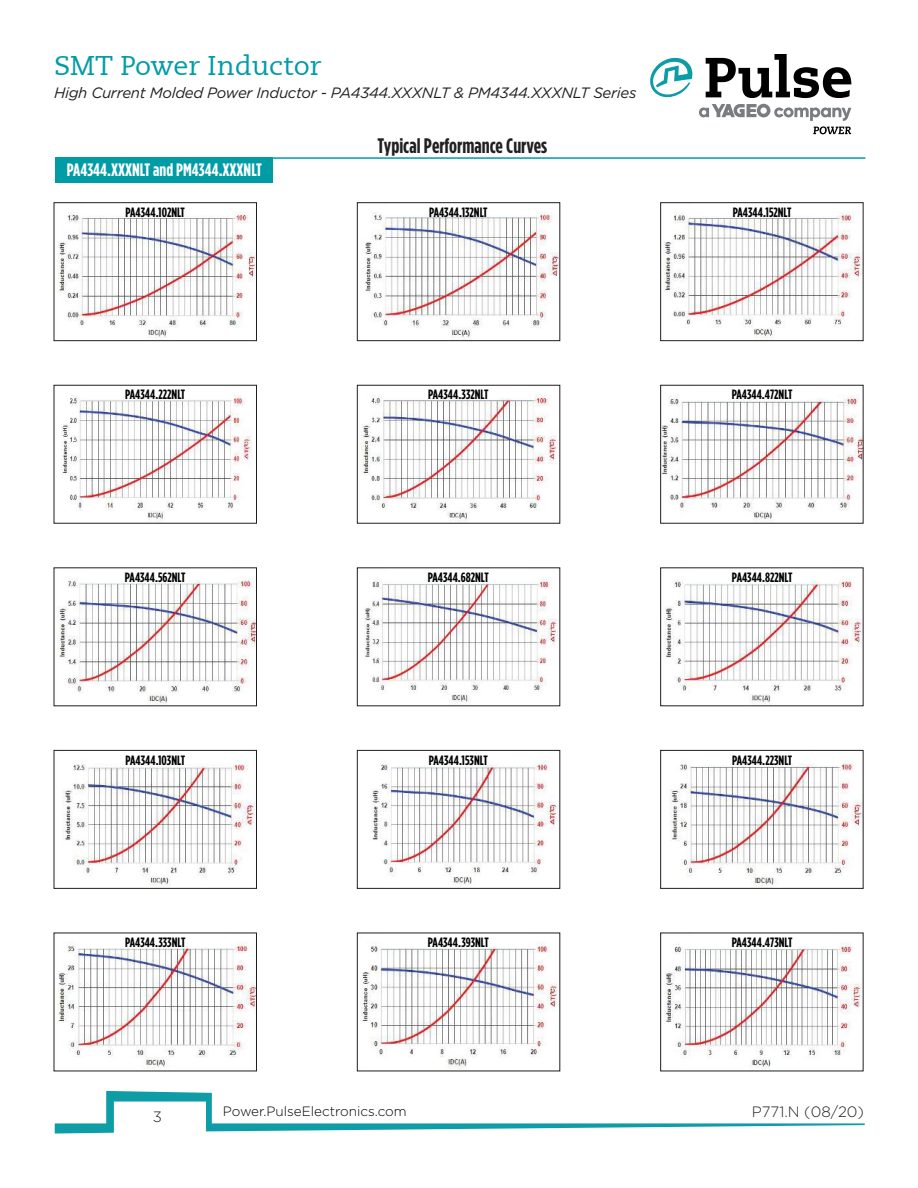
<style>
.page{position:relative;width:918px;height:1188px;background:#fff}
.page>*{position:absolute;margin:0;border:0;box-sizing:border-box;transform-origin:0 0}
.t1{font:27px "Caecilia LT";color:#009ca6}
.t2{font:700 21px "Gotham Condensed";color:#221f1f}
.t3{font:700 18px "Gotham Condensed";color:#fff}
.t4{font:italic 15px "Gotham";letter-spacing:-.02em;color:#221f1f}
.t5{font:300 15px "Gotham";color:#221f1f}
.t6{font:700 13.5px "Gotham Condensed";color:#010102}
.t7{font:300 13.5px "Gotham";color:#000}
</style>
<div class="page">
<svg style="left:706px;top:54px;width:145px;height:44px"></svg>
<svg style="left:650px;top:57px;width:43px;height:41px"></svg>
<svg style="left:699px;top:104px;width:152px;height:30px"></svg>
<svg style="left:55px;top:1091px;width:810px;height:43px"></svg>
<img style="left:57px;top:211px;width:198px;height:127px">
<div style="left:85px;top:203px;width:140px;height:12px;background:#fff"></div>
<div style="left:54px;top:202px;width:203px;height:139px;border:1px solid #221f1f"></div>
<img style="left:57px;top:577px;width:198px;height:127px">
<div style="left:85px;top:568px;width:140px;height:12px;background:#fff"></div>
<img style="left:61px;top:395px;width:191px;height:127px">
<div style="left:85px;top:385px;width:140px;height:12px;background:#fff"></div>
<div style="left:54px;top:385px;width:203px;height:139px;border:1px solid #221f1f"></div>
<img style="left:62px;top:761px;width:193px;height:125px">
<div style="left:85px;top:750px;width:140px;height:13px;background:#fff"></div>
<div style="left:54px;top:750px;width:203px;height:139px;border:1px solid #221f1f"></div>
<img style="left:58px;top:942px;width:197px;height:127px">
<div style="left:85px;top:933px;width:140px;height:12px;background:#fff"></div>
<img style="left:365px;top:212px;width:193px;height:127px">
<div style="left:388px;top:203px;width:140px;height:12px;background:#fff"></div>
<div style="left:357px;top:202px;width:203px;height:139px;border:1px solid #221f1f"></div>
<img style="left:364px;top:578px;width:194px;height:125px">
<div style="left:388px;top:568px;width:140px;height:12px;background:#fff"></div>
<img style="left:361px;top:395px;width:196px;height:126px">
<div style="left:388px;top:385px;width:140px;height:12px;background:#fff"></div>
<div style="left:357px;top:385px;width:203px;height:139px;border:1px solid #221f1f"></div>
<img style="left:371px;top:761px;width:187px;height:126px">
<div style="left:388px;top:750px;width:140px;height:13px;background:#fff"></div>
<div style="left:357px;top:750px;width:203px;height:139px;border:1px solid #221f1f"></div>
<img style="left:360px;top:942px;width:198px;height:127px">
<div style="left:388px;top:933px;width:140px;height:12px;background:#fff"></div>
<img style="left:663px;top:211px;width:199px;height:128px">
<div style="left:692px;top:203px;width:140px;height:12px;background:#fff"></div>
<div style="left:660px;top:202px;width:204px;height:139px;border:1px solid #221f1f"></div>
<img style="left:664px;top:577px;width:198px;height:127px">
<div style="left:692px;top:568px;width:140px;height:12px;background:#fff"></div>
<img style="left:662px;top:395px;width:200px;height:127px">
<div style="left:692px;top:385px;width:140px;height:12px;background:#fff"></div>
<div style="left:660px;top:385px;width:204px;height:139px;border:1px solid #221f1f"></div>
<img style="left:670px;top:760px;width:192px;height:127px">
<div style="left:692px;top:750px;width:140px;height:13px;background:#fff"></div>
<div style="left:660px;top:750px;width:204px;height:139px;border:1px solid #221f1f"></div>
<img style="left:664px;top:942px;width:198px;height:127px">
<div style="left:692px;top:933px;width:140px;height:12px;background:#fff"></div>
<hr style="left:166px;top:157px;width:700px;height:2px;background:#009ca6">
<div style="left:56px;top:157px;width:217px;height:26px;background:#009ca6"></div>
<h1 class="t1" style="left:54px;top:50px;width:269px">SMT Power Inductor</h1>
<p class="t4" style="left:54px;top:85px;width:584px">High Current Molded Power Inductor - PA4344.XXXNLT &amp; PM4344.XXXNLT Series</p>
<h2 class="t2" style="left:378px;top:136px;width:171px">Typical Performance Curves</h2>
<h3 class="t3" style="left:67px;top:162px;width:197px">PA4344.XXXNLT and PM4344.XXXNLT</h3>
<p class="t6" style="left:126px;top:206px;width:61px">PA4344.102NLT</p>
<p class="t6" style="left:429px;top:206px;width:60px">PA4344.132NLT</p>
<p class="t6" style="left:733px;top:206px;width:60px">PA4344.152NLT</p>
<p class="t6" style="left:125px;top:388px;width:62px">PA4344.222NLT</p>
<p class="t6" style="left:428px;top:388px;width:62px">PA4344.332NLT</p>
<p class="t6" style="left:732px;top:388px;width:62px">PA4344.472NLT</p>
<p class="t6" style="left:125px;top:571px;width:62px">PA4344.562NLT</p>
<p class="t6" style="left:428px;top:571px;width:63px">PA4344.682NLT</p>
<p class="t6" style="left:732px;top:571px;width:62px">PA4344.822NLT</p>
<p class="t6" style="left:125px;top:754px;width:61px">PA4344.103NLT</p>
<p class="t6" style="left:429px;top:754px;width:60px">PA4344.153NLT</p>
<p class="t6" style="left:732px;top:754px;width:62px">PA4344.223NLT</p>
<p class="t6" style="left:125px;top:937px;width:62px">PA4344.333NLT</p>
<p class="t6" style="left:428px;top:937px;width:62px">PA4344.393NLT</p>
<p class="t6" style="left:732px;top:937px;width:62px">PA4344.473NLT</p>
<p class="t5" style="left:153px;top:1110px;width:11px">3</p>
<p class="t5" style="left:752px;top:1105px;width:114px">P771.N (08/20)</p>
<p class="t7" style="left:223px;top:1105px;width:186px">Power.PulseElectronics.com</p>
</div>
